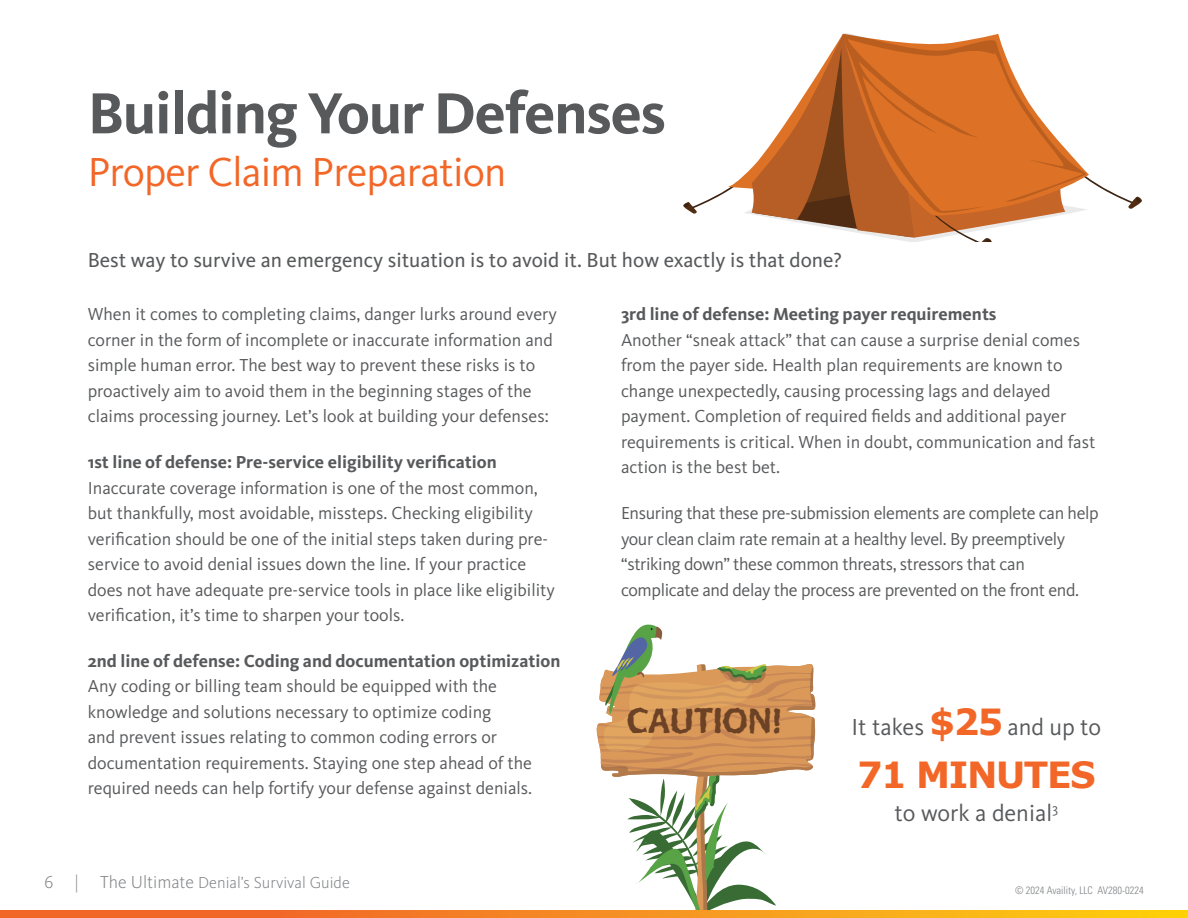
<style>
.page{position:relative;width:1188px;height:918px;background:#fff}
.page>*{position:absolute;margin:0;border:0;box-sizing:border-box;transform-origin:0 0}
.t1{font:700 60px "Kievit OT";letter-spacing:-.02em;color:#58595b}
.t2{font:42px "Kievit OT";letter-spacing:-.02em;color:#f26727}
.t3{font:700 36px "Verdana";letter-spacing:-.04em;color:#f26727}
.t4{font:700 33px "Beo Sans Soft R13";color:#6c4226}
.t5{font:24px "Kievit OT";color:#58595b}
.t6{font:21px "Kievit OT";color:#58595b}
.t7{font:18px/25.5px "Kievit OT";color:#58595b}
.t8{font:18px/25.5px "Kievit OT";letter-spacing:-.02em;color:#58595b}
.t9{font:700 18px "Kievit OT";color:#58595b}
.t10{font:300 16.5px "Kievit OT";color:#808285}
.t11{font:300 condensed 10.5px "Univers LT Std";color:#808285}
.s1{font-family:"Verdana";font-weight:700;font-size:36px;color:#f26727}
.s2{font-size:18px}
</style>
<div class="page">
<svg style="left:683px;top:34px;width:459px;height:208px"></svg>
<svg style="left:596px;top:624px;width:220px;height:286px"></svg>
<svg style="left:0;top:910px;width:1188px;height:8px;background:#f6901f"></svg>
<h1 class="t1" style="left:88px;top:78px;width:580px">Building Your Defenses</h1>
<h2 class="t2" style="left:88px;top:148px;width:420px">Proper Claim Preparation</h2>
<p class="t6" style="left:88px;top:249px;width:756px">Best way to survive an emergency situation is to avoid it. But how exactly is that done?</p>
<p class="t7" style="left:88px;top:302px;width:471px">When it comes to completing claims, danger lurks around every corner in the form of incomplete or inaccurate information and simple human error. The best way to prevent these risks is to proactively aim to avoid them in the beginning stages of the claims processing journey. Let’s look at building your defenses:</p>
<p class="t9" style="left:88px;top:452px;width:411px">1st line of defense: Pre-service eligibility verification</p>
<p class="t7" style="left:88px;top:475px;width:469px">Inaccurate coverage information is one of the most common, but thankfully, most avoidable, missteps. Checking eligibility verification should be one of the initial steps taken during pre&shy;service to avoid denial issues down the line. If your practice does not have adequate pre-service tools in place like eligibility verification, it’s time to sharpen your tools.</p>
<p class="t9" style="left:88px;top:650px;width:474px">2nd line of defense: Coding and documentation optimization</p>
<p class="t7" style="left:88px;top:674px;width:446px">Any coding or billing team should be equipped with the knowledge and solutions necessary to optimize coding<br>and prevent issues relating to common coding errors or documentation requirements. Staying one step ahead of the required needs can help fortify your defense against denials.</p>
<p class="t9" style="left:621px;top:304px;width:377px">3rd line of defense: Meeting payer requirements</p>
<p class="t7" style="left:621px;top:327px;width:476px">Another “sneak attack” that can cause a surprise denial comes from the payer side. Health plan requirements are known to change unexpectedly, causing processing lags and delayed payment. Completion of required fields and additional payer requirements is critical. When in doubt, communication and fast action is the best bet.</p>
<p class="t8" style="left:621px;top:501px;width:479px">Ensuring that these pre-submission elements are complete can help your clean claim rate remain at a healthy level. By preemptively “striking down” these common threats, stressors that can complicate and delay the process are prevented on the front end.</p>
<h3 class="t4" style="left:626px;top:700px;width:157px">CAUTION!</h3>
<h3 class="t5" style="left:852px;top:713px;width:251px">It takes <span class="s1">$25</span> and up to</h3>
<h3 class="t3" style="left:857px;top:752px;width:240px">71 MINUTES</h3>
<h3 class="t5" style="left:895px;top:800px;width:165px">to work a denial<sup>3</sup></h3>
<p class="t10" style="left:44px;top:874px;width:307px"><span class="s2">6 | The Ultimate</span> Denial’s Survival Guide</p>
<p class="t11" style="left:1015px;top:884px;width:130px">© 2024 Availity, LLC AV280-0224</p>
</div>
